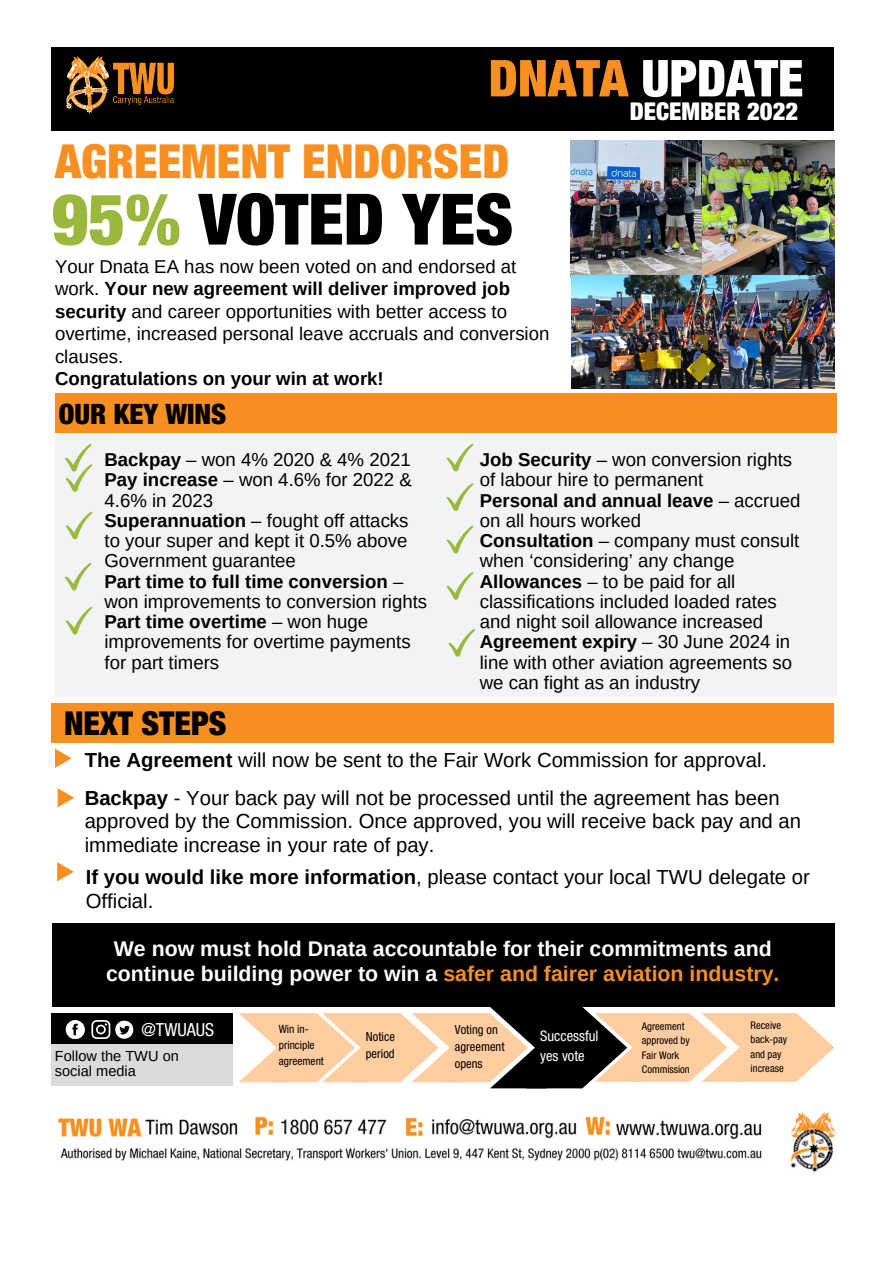
<style>
.page{position:relative;width:893px;height:1264px;background:#fff}
.page>*{position:absolute;margin:0;border:0;box-sizing:border-box;transform-origin:0 0}
.t1{font:900 condensed 70.95px "Helvetica Neue LT Std";color:#000}
.t2{font:900 condensed 50.85px "Helvetica Neue LT Std";color:#fff}
.t3{font:900 condensed 46.95px "Helvetica Neue LT Std";color:#f79020}
.t4{font:900 condensed 33px "Helvetica Neue LT Std";color:#000}
.t5{font:900 condensed 28.05px "Helvetica Neue LT Std";color:#000}
.t6{font:900 condensed 24.6px "Helvetica Neue LT Std";color:#fff}
.t7{font:700 21.3px/24.8px "Arimo";color:#fff;text-align:center}
.t8{font:20.25px/23.5px "Arimo";color:#000}
.t9{font:18.6px/20.2px "Arimo";color:#000}
.t10{font:700 18.6px "Arimo";color:#000}
.t11{font:condensed 18px "Helvetica Neue LT Std";color:#fff}
.t12{font:14.55px/15px "Arimo";color:#000}
.t13{font:condensed 14.55px/20px "Helvetica Neue LT Std";color:#fff}
.t14{font:condensed 12.45px/17.1px "Helvetica Neue LT Std";color:#000}
.t15{font:condensed 11.4px/15.5px "Helvetica Neue LT Std";color:#000}
.t16{font:condensed 10.5px/14.4px "Helvetica Neue LT Std";color:#000}
.s1{color:#f79020}
.s2{color:#99b83c}
.s3{font-weight:700}
</style>
<div class="page">
<div style="left:51px;top:48px;width:783px;height:83px;background:#000"></div>
<img style="left:66px;top:56px;width:108px;height:58px">
<div style="left:55px;top:433px;width:781px;height:263px;background:#f1f3f4"></div>
<div style="left:55px;top:393px;width:781px;height:40px;background:#f79020"></div>
<svg style="left:65px;top:511px;width:27px;height:28px"></svg>
<svg style="left:65px;top:562px;width:27px;height:28px"></svg>
<svg style="left:65px;top:443px;width:27px;height:49px"></svg>
<div style="left:51px;top:703px;width:783px;height:39px;background:#f79020"></div>
<div style="left:52px;top:923px;width:782px;height:83px;background:#000"></div>
<svg style="left:55px;top:748px;width:17px;height:20px"></svg>
<img style="left:571px;top:140px;width:263px;height:248px">
<svg style="left:58px;top:788px;width:16px;height:19px"></svg>
<svg style="left:65px;top:606px;width:27px;height:28px"></svg>
<svg style="left:446px;top:443px;width:27px;height:28px"></svg>
<svg style="left:446px;top:483px;width:27px;height:28px"></svg>
<svg style="left:446px;top:525px;width:27px;height:28px"></svg>
<svg style="left:446px;top:572px;width:27px;height:28px"></svg>
<div style="left:51px;top:1013px;width:181px;height:33px;background:#000"></div>
<div style="left:66px;top:1020px;width:19px;height:18px;background:#fff;border-radius:50%"></div>
<svg style="left:68px;top:1020px;width:65px;height:19px"></svg>
<div style="left:51px;top:1043px;width:181px;height:42px;background:#dadada"></div>
<svg style="left:238px;top:1006px;width:596px;height:82px"></svg>
<svg style="left:448px;top:629px;width:27px;height:27px"></svg>
<svg style="left:57px;top:862px;width:17px;height:19px"></svg>
<img style="left:58px;top:1112px;width:777px;height:61px">
<h2 class="t2" style="left:488px;top:60px;width:316px"><span class="s1">DNATA</span> UPDATE</h2>
<h3 class="t6" style="left:629px;top:103px;width:170px">DECEMBER 2022</h3>
<h3 class="t3" style="left:55px;top:144px;width:456px">AGREEMENT ENDORSED</h3>
<h1 class="t1" style="left:52px;top:194px;width:463px"><span class="s2">95%</span> VOTED YES</h1>
<p class="t9" style="left:55px;top:255px;width:496px;line-height:22.5px">Your Dnata EA has now been voted on and endorsed at work. <span class="s3">Your new agreement will deliver improved job security</span> and career opportunities with better access to overtime, increased personal leave accruals and conversion clauses.</p>
<p class="t10" style="left:55px;top:368px;width:330px">Congratulations on your win at work!</p>
<h3 class="t5" style="left:59px;top:404px;width:169px">OUR KEY WINS</h3>
<p class="t9" style="left:104px;top:449px;width:324px"><span class="s3">Backpay</span> – won 4% 2020 &amp; 4% 2021<br><span class="s3">Pay increase</span> – won 4.6% for 2022 &amp;<br>4.6% in 2023<br><span class="s3">Superannuation</span> – fought off attacks to your super and kept it 0.5% above<br>Government guarantee<br><span class="s3">Part time to full time conversion</span> – won improvements to conversion rights<br><span class="s3">Part time overtime</span> – won huge improvements for overtime payments for part timers</p>
<h3 class="t4" style="left:64px;top:712px;width:164px">NEXT STEPS</h3>
<p class="t9" style="left:480px;top:449px;width:322px"><span class="s3">Job Security</span> – won conversion rights of labour hire to permanent<br><span class="s3">Personal and annual leave</span> – accrued on all hours worked<br><span class="s3">Consultation</span> – company must consult when ‘considering’ any change<br><span class="s3">Allowances</span> – to be paid for all classifications included loaded rates and night soil allowance increased<br><span class="s3">Agreement expiry</span> – 30 June 2024 in line with other aviation agreements so we can fight as an industry</p>
<p class="t8" style="left:85px;top:748px;width:684px"><span class="s3">The Agreement</span> will now be sent to the Fair Work Commission for approval.</p>
<p class="t8" style="left:85px;top:786px;width:718px"><span class="s3">Backpay</span> - Your back pay will not be processed until the agreement has been approved by the Commission. Once approved, you will receive back pay and an immediate increase in your rate of pay.</p>
<p class="t8" style="left:86px;top:865px;width:725px"><span class="s3">If you would like more information</span>, please contact your local TWU delegate or<br>Official.</p>
<p class="t7" style="left:106px;top:936px;width:674px">We now must hold Dnata accountable for their commitments and continue building power to win a <span class="s1">safer and fairer aviation industry.</span></p>
<p class="t11" style="left:141px;top:1023px;width:74px">@TWUAUS</p>
<p class="t12" style="left:55px;top:1048px;width:125px">Follow the TWU on social media</p>
<p class="t15" style="left:279px;top:1023px;width:47px">Win in&shy;principle agreement</p>
<p class="t14" style="left:455px;top:1022px;width:51px">Voting on agreement opens</p>
<p class="t13" style="left:540px;top:1027px;width:60px">Successful yes vote</p>
<p class="t16" style="left:750px;top:1019px;width:38px">Receive back-pay and pay increase</p>
<p class="t14" style="left:366px;top:1029px;width:31px">Notice period</p>
<p class="t16" style="left:642px;top:1020px;width:49px">Agreement approved by<br>Fair Work<br>Commission</p>
</div>
